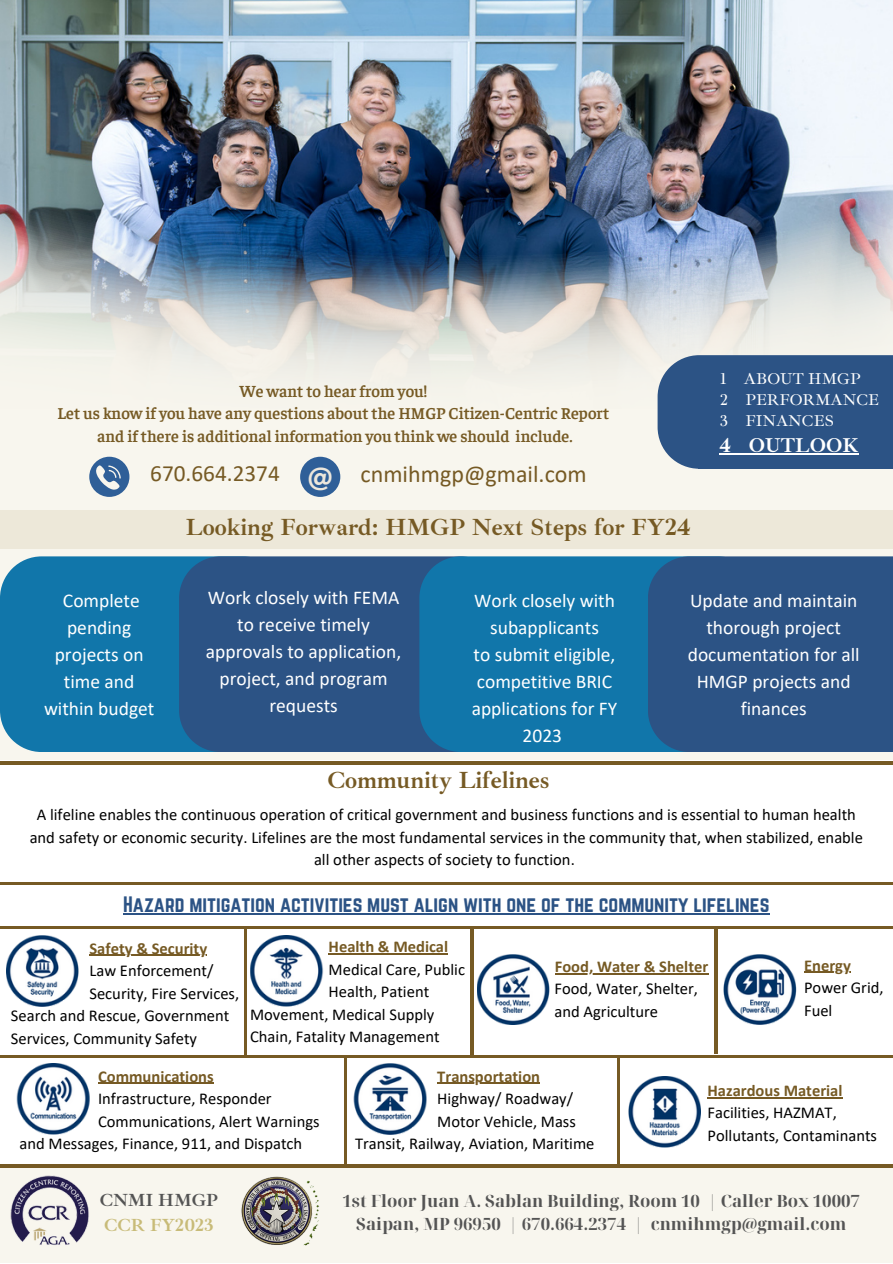
<style>
.page{position:relative;width:893px;height:1264px;background:#fff}
.page>*{position:absolute;margin:0;border:0;box-sizing:border-box;transform-origin:0 0}
.t1{font:700 30.3px "Public Sans";color:#ede7dc}
.t2{font:700 24px "Ibarra Real Nova";color:#765a24}
.t3{font:24px "Calibri";color:#765a24}
.t4{font:23.25px "Calibri";color:#765a24}
.t5{font:700 20.55px "Ibarra Real Nova";color:#fff}
.t6{font:19.5px/27px "Calibri";color:#fff;text-align:center}
.t7{font:19.5px "Norwester";color:#2c5385}
.t8{font:700 18px "Ibarra Real Nova";color:#c8bb78}
.t9{font:700 18px "Ibarra Real Nova";color:#545454}
.t10{font:700 16.95px/23px "Noto Serif Display";color:#545454;text-align:center}
.t11{font:16.5px/22.5px "Calibri";color:#000}
.t12{font:600 16.5px "Faustina";color:#765a24}
.t13{font:700 16.5px "Calibri";color:#765a24}
.t14{font:16.05px "Ibarra Real Nova";color:#fff}
</style>
<div class="page">
<div style="left:0;top:0;width:892px;height:1262px;background:#f8f6ee"></div>
<img style="left:11px;top:1175px;width:78px;height:70px">
<img style="left:0;top:0;width:892px;height:66px">
<div style="left:0;top:760px;width:892px;height:405px;background:#fff"></div>
<img style="left:628px;top:1076px;width:72px;height:71px">
<hr style="left:0;top:1164px;width:892px;height:3px;background:#765a24">
<img style="left:241px;top:1176px;width:78px;height:70px">
<img style="left:723px;top:954px;width:73px;height:70px">
<hr style="left:328px;top:953px;width:120px;height:1px;background:#765a24">
<img style="left:250px;top:935px;width:73px;height:71px">
<hr style="left:554px;top:973px;width:154px;height:1px;background:#765a24">
<img style="left:477px;top:954px;width:73px;height:70px">
<img style="left:7px;top:935px;width:72px;height:71px">
<img style="left:354px;top:1063px;width:73px;height:71px">
<img style="left:17px;top:1063px;width:73px;height:71px">
<hr style="left:89px;top:954px;width:118px;height:2px;background:#765a24">
<hr style="left:437px;top:1082px;width:103px;height:1px;background:#765a24">
<hr style="left:0;top:1055px;width:892px;height:2px;background:#765a24">
<hr style="left:0;top:926px;width:892px;height:2px;background:#765a24">
<hr style="left:714px;top:927px;width:3px;height:127px;background:#765a24">
<hr style="left:471px;top:927px;width:2px;height:127px;background:#765a24">
<hr style="left:244px;top:927px;width:3px;height:129px;background:#765a24">
<hr style="left:344px;top:1056px;width:3px;height:110px;background:#765a24">
<hr style="left:617px;top:1056px;width:2px;height:109px;background:#765a24">
<hr style="left:0;top:882px;width:892px;height:2px;background:#765a24">
<hr style="left:0;top:761px;width:892px;height:3px;background:#765a24">
<div style="left:0;top:510px;width:892px;height:38px;background:#ede8d9"></div>
<img style="left:0;top:68px;width:892px;height:301px">
<div style="left:657px;top:355px;width:235px;height:114px;background:#2c5385"></div>
<hr style="left:748px;top:453px;width:110px;height:1px;background:#fff">
<div style="left:0;top:556px;width:179px;height:196px;background:#1176aa"></div>
<div style="left:179px;top:556px;width:240px;height:196px;background:#2c5385"></div>
<div style="left:419px;top:556px;width:229px;height:196px;background:#1176aa"></div>
<div style="left:648px;top:556px;width:244px;height:196px;background:#2c5385"></div>
<div style="left:300px;top:457px;width:40px;height:40px;background:#2f5f98;border-radius:50%"></div>
<svg style="left:89px;top:457px;width:40px;height:40px"></svg>
<hr style="left:123px;top:913px;width:646px;height:1px;background:#2c5385">
<hr style="left:98px;top:1082px;width:116px;height:1px;background:#765a24">
<hr style="left:804px;top:971px;width:46px;height:1px;background:#765a24">
<hr style="left:707px;top:1096px;width:135px;height:2px;background:#765a24">
<p class="t12" style="left:239px;top:379px;width:189px">We want to hear from you!</p>
<p class="t12" style="left:58px;top:402px;width:553px">Let us know if you have any questions about the HMGP Citizen-Centric Report</p>
<p class="t12" style="left:97px;top:424px;width:477px">and if there is additional information you think we should include.</p>
<p class="t4" style="left:150px;top:464px;width:131px">670.664.2374</p>
<p class="t1" style="left:308px;top:458px;width:26px">@</p>
<p class="t3" style="left:360px;top:463px;width:227px">cnmihmgp@gmail.com</p>
<p class="t2" style="left:186px;top:512px;width:506px">Looking Forward: HMGP Next Steps for FY24</p>
<p class="t14" style="left:720px;top:368px;width:142px">1 ABOUT HMGP</p>
<p class="t14" style="left:720px;top:390px;width:160px">2 PERFORMANCE</p>
<p class="t14" style="left:720px;top:411px;width:115px">3 FINANCES</p>
<p class="t5" style="left:719px;top:433px;width:140px">4 OUTLOOK</p>
<p class="t6" style="left:44px;top:588px;width:112px">Complete pending projects on time and within budget</p>
<p class="t6" style="left:206px;top:585px;width:197px">Work closely with FEMA to receive timely approvals to application, project, and program requests</p>
<p class="t6" style="left:474px;top:588px;width:142px">Work closely with subapplicants</p>
<p class="t6" style="left:471px;top:642px;width:147px">to submit eligible, competitive BRIC applications for FY<br>2023</p>
<p class="t2" style="left:327px;top:765px;width:224px">Community Lifelines</p>
<p class="t6" style="left:687px;top:588px;width:173px">Update and maintain thorough project documentation for all<br>HMGP projects and finances</p>
<p class="t11" style="left:30px;top:804px;width:834px;text-align:center">A lifeline enables the continuous operation of critical government and business functions and is essential to human health and safety or economic security. Lifelines are the most fundamental services in the community that, when stabilized, enable all other aspects of society to function.</p>
<p class="t7" style="left:123px;top:892px;width:647px">Hazard mitigation activities must align with one of the community lifelines</p>
<p class="t13" style="left:89px;top:941px;width:119px">Safety &amp; Security</p>
<p class="t11" style="left:89px;top:960px;width:125px">Law Enforcement/</p>
<p class="t11" style="left:11px;top:983px;width:230px;text-indent:78px">Security, Fire Services,<br>Search and Rescue, Government<br>Services, Community Safety</p>
<p class="t13" style="left:328px;top:940px;width:121px">Health &amp; Medical</p>
<p class="t11" style="left:328px;top:959px;width:138px">Medical Care, Public</p>
<p class="t11" style="left:250px;top:982px;width:191px;text-indent:78px">Health, Patient<br>Movement, Medical Supply<br>Chain, Fatality Management</p>
<p class="t13" style="left:554px;top:959px;width:155px">Food, Water &amp; Shelter</p>
<p class="t11" style="left:554px;top:979px;width:145px">Food, Water, Shelter,</p>
<p class="t11" style="left:554px;top:1001px;width:105px">and Agriculture</p>
<p class="t13" style="left:804px;top:958px;width:48px">Energy</p>
<p class="t11" style="left:804px;top:977px;width:81px">Power Grid,</p>
<p class="t11" style="left:804px;top:1000px;width:30px">Fuel</p>
<p class="t13" style="left:98px;top:1069px;width:117px">Communications</p>
<p class="t11" style="left:98px;top:1088px;width:175px">Infrastructure, Responder</p>
<p class="t11" style="left:98px;top:1111px;width:223px">Communications, Alert Warnings</p>
<p class="t11" style="left:20px;top:1133px;width:284px">and Messages, Finance, 911, and Dispatch</p>
<p class="t9" style="left:100px;top:1188px;width:120px">CNMI HMGP</p>
<p class="t8" style="left:104px;top:1213px;width:111px">CCR FY2023</p>
<p class="t13" style="left:437px;top:1069px;width:104px">Transportation</p>
<p class="t11" style="left:437px;top:1088px;width:137px">Highway/ Roadway/</p>
<p class="t11" style="left:355px;top:1111px;width:241px;text-indent:82px">Motor Vehicle, Mass<br>Transit, Railway, Aviation, Maritime</p>
<p class="t13" style="left:707px;top:1083px;width:136px">Hazardous Material</p>
<p class="t11" style="left:707px;top:1102px;width:171px">Facilities, HAZMAT,<br>Pollutants, Contaminants</p>
<p class="t10" style="left:342px;top:1188px;width:519px">1st Floor Juan A. Sablan Building, Room 10 | Caller Box 10007<br>Saipan, MP 96950 | 670.664.2374 | cnmihmgp@gmail.com</p>
</div>
